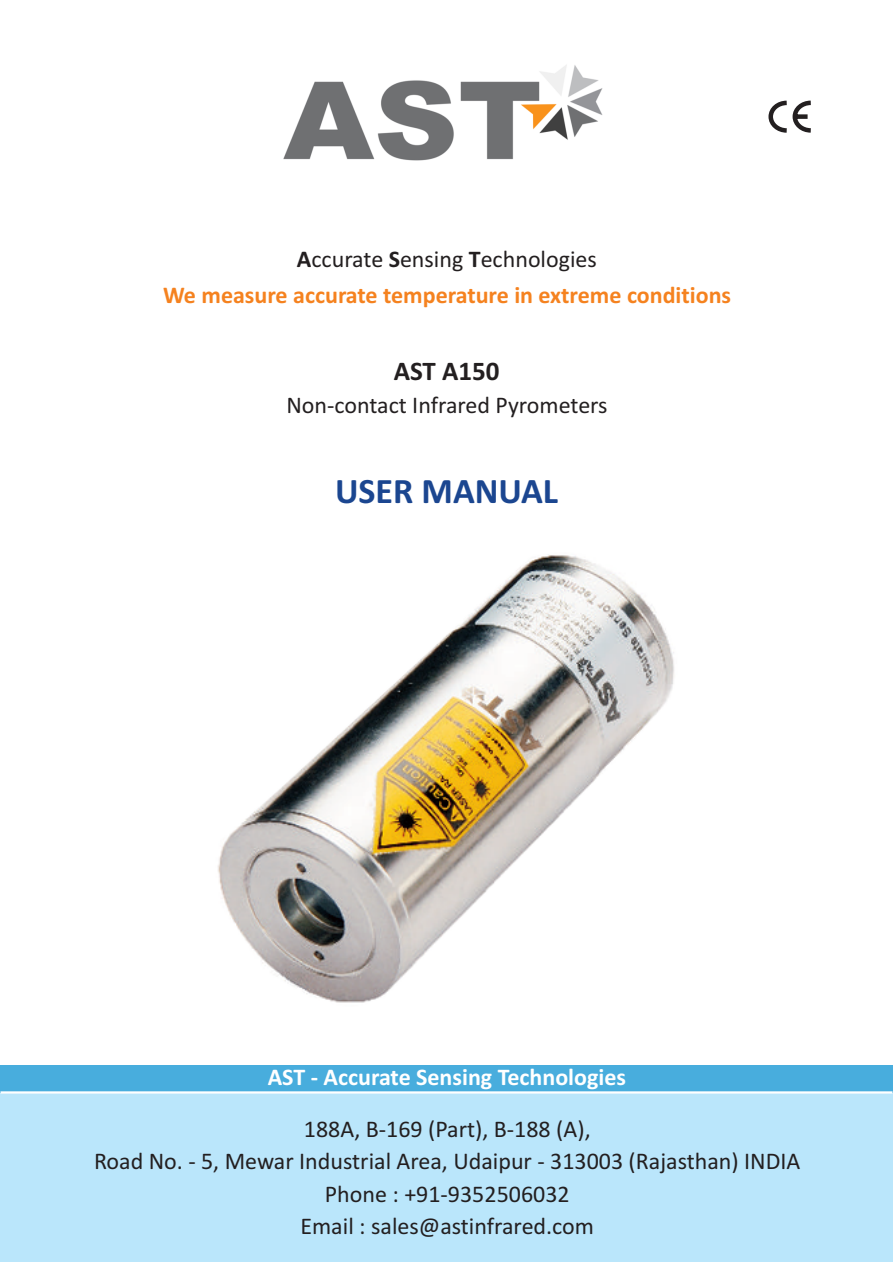
<style>
.page{position:relative;width:893px;height:1263px;background:#fff}
.page>*{position:absolute;margin:0;border:0;box-sizing:border-box;transform-origin:0 0}
.t1{font:700 36px "Calibri";color:#1b4690}
.t2{font:700 27px "Calibri";color:#231f20}
.t3{font:24px/32.2px "Calibri";color:#231f20;text-align:center}
.t4{font:700 24px "Calibri";color:#f5821f}
.t5{font:700 24px "Calibri";color:#fff}
.s1{font-weight:700}
</style>
<div class="page">
<img style="left:218px;top:554px;width:456px;height:449px">
<img style="left:283px;top:65px;width:320px;height:96px">
<div style="left:0;top:1092px;width:892px;height:170px;background:#bae6fb"></div>
<div style="left:0;top:1065px;width:892px;height:27px;background:#48addd"></div>
<hr style="left:0;top:1091px;width:892px;height:2px;background:#fff">
<svg style="left:768px;top:100px;width:43px;height:33px"></svg>
<p class="t3" style="left:297px;top:245px;width:302px"><span class="s1">A</span>ccurate <span class="s1">S</span>ensing <span class="s1">T</span>echnologies</p>
<p class="t4" style="left:163px;top:285px;width:570px">We measure accurate temperature in extreme conditions</p>
<p class="t2" style="left:394px;top:360px;width:107px">AST A150</p>
<p class="t3" style="left:286px;top:391px;width:323px">Non-contact Infrared Pyrometers</p>
<h1 class="t1" style="left:335px;top:476px;width:225px">USER MANUAL</h1>
<p class="t5" style="left:268px;top:1067px;width:360px">AST - Accurate Sensing Technologies</p>
<p class="t3" style="left:94px;top:1115px;width:708px">188A, B-169 (Part), B-188 (A),<br>Road No. - 5, Mewar Industrial Area, Udaipur - 313003 (Rajasthan) INDIA Phone : +91-9352506032<br>Email : sales@astinfrared.com</p>
</div>
